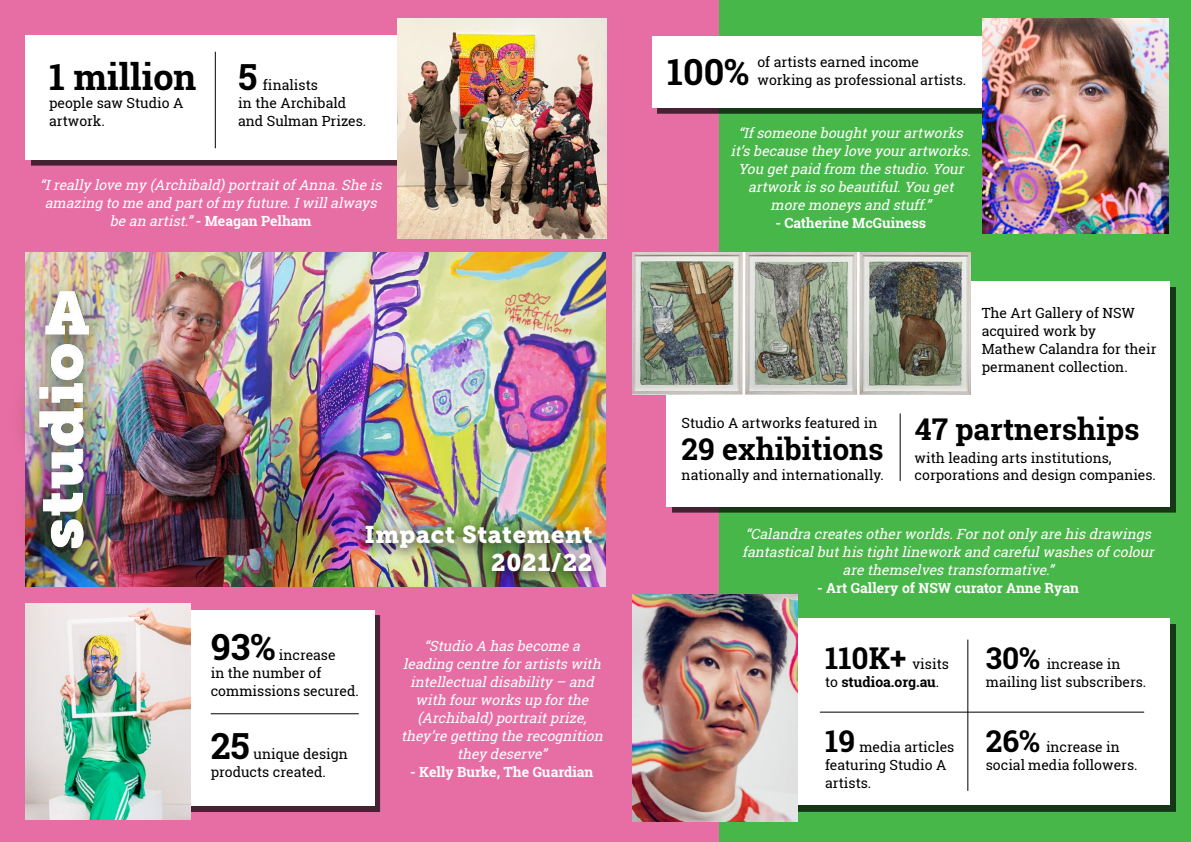
<style>
.page{position:relative;width:1191px;height:842px;background:#fff}
.page>*{position:absolute;margin:0;border:0;box-sizing:border-box;transform-origin:0 0}
.t1{font:700 36px "Roboto Slab";color:#000}
.t2{font:700 30px "Roboto Slab";color:#000}
.t3{font:24px/28.8px "Museo Slab 900";letter-spacing:.025em;color:#fff;text-align:right}
.t4{font:italic 14px/18px "Roboto Slab";color:#fff;text-align:center}
.t5{font:14px/18px "Roboto Slab";color:#000}
.t6{font:700 14px "Roboto Slab";color:#fff}
.t7{font:700 14px/18px "Roboto Slab";color:#000}
.s1{font-weight:700;font-style:normal}
.s2{font-size:30px}
.s3{font-weight:400}
.s4{font-weight:700;font-size:30px}
</style>
<div class="page">
<div style="left:0;top:0;width:756px;height:842px;background:#e76ea4"></div>
<div style="left:719px;top:0;width:472px;height:842px;background:#48b749"></div>
<div style="left:658px;top:42px;width:437px;height:72px;background:#000;opacity:.7"></div>
<div style="left:652px;top:36px;width:436px;height:72px;background:#fff"></div>
<div style="left:108px;top:616px;width:272px;height:196px;background:#000;opacity:.7"></div>
<div style="left:102px;top:610px;width:272px;height:196px;background:#fff"></div>
<div style="left:792px;top:624px;width:383px;height:187px;background:#000;opacity:.7"></div>
<div style="left:786px;top:618px;width:383px;height:187px;background:#fff"></div>
<div style="left:31px;top:41px;width:500px;height:125px;background:#452131"></div>
<div style="left:26px;top:36px;width:499px;height:124px;background:#fff"></div>
<div style="left:672px;top:287px;width:504px;height:226px;background:#000;opacity:.7"></div>
<div style="left:666px;top:281px;width:503px;height:225px;background:#fff"></div>
<hr style="left:820px;top:712px;width:324px;height:1px;background:#000">
<hr style="left:967px;top:640px;width:1px;height:151px;background:#000">
<img style="left:26px;top:252px;width:579px;height:334px">
<img style="left:982px;top:19px;width:186px;height:215px">
<img style="left:633px;top:595px;width:164px;height:226px">
<img style="left:26px;top:604px;width:164px;height:216px">
<img style="left:633px;top:252px;width:337px;height:142px">
<img style="left:397px;top:19px;width:210px;height:219px">
<div style="left:354px;top:516px;width:249px;height:71px;background:#000;opacity:.75"></div>
<div style="left:8px;top:270px;width:111px;height:318px;background:#000;opacity:.75"></div>
<img style="left:33px;top:286px;width:62px;height:267px">
<hr style="left:215px;top:52px;width:1px;height:96px;background:#000">
<hr style="left:900px;top:413px;width:1px;height:68px;background:#000">
<hr style="left:211px;top:713px;width:148px;height:1px;background:#000">
<h1 class="t1" style="left:49px;top:53px;width:149px">1 million</h1>
<p class="t5" style="left:49px;top:94px;width:136px">people saw Studio A artwork.</p>
<h1 class="t1" style="left:238px;top:53px;width:21px">5</h1>
<p class="t5" style="left:238px;top:76px;width:130px;text-indent:24px">finalists<br>in the Archibald and Sulman Prizes.</p>
<p class="t4" style="left:40px;top:175px;width:347px">“Ireally love my (Archibald)portraitofAnna.She is amazing to me and partofmy future.Iwillalways be an artist.”<span class="s1">- Meagan Pelham</span></p>
<h3 class="t3" style="left:364px;top:520px;width:230px">Impact Statement<br>2021/22</h3>
<h1 class="t1" style="left:211px;top:622px;width:66px">93%</h1>
<p class="t5" style="left:211px;top:646px;width:149px;text-indent:68px">increase<br>in the number of commissions secured.</p>
<h1 class="t1" style="left:211px;top:721px;width:41px">25</h1>
<p class="t5" style="left:211px;top:745px;width:139px;text-indent:43px">unique design products created.</p>
<p class="t4" style="left:401px;top:636px;width:207px">“Studio A hasbecome a leading centre forartistswith intellectualdisability – and with fourworksup forthe (Archibald)portraitprize, they’re getting the recognition they deserve”</p>
<p class="t6" style="left:410px;top:762px;width:185px">- Kelly Burke, The Guardian</p>
<h1 class="t1" style="left:667px;top:47px;width:84px">100%</h1>
<p class="t5" style="left:757px;top:53px;width:210px">of artists earned income working as professional artists.</p>
<p class="t4" style="left:730px;top:124px;width:246px">“Ifsomeone boughtyourartworks it’sbecause they love yourartworks.<br>You getpaid from the studio.Your artwork isso beautiful.You get more moneysand stuff.”</p>
<p class="t6" style="left:775px;top:213px;width:152px">- Catherine McGuiness</p>
<p class="t5" style="left:981px;top:304px;width:176px">The Art Gallery of NSW acquired work by<br>Mathew Calandra for their permanent collection.</p>
<p class="t5" style="left:681px;top:414px;width:197px">Studio A artworks featured in</p>
<h2 class="t2" style="left:681px;top:428px;width:203px">29 exhibitions</h2>
<p class="t5" style="left:681px;top:466px;width:204px">nationally and internationally.</p>
<h2 class="t2" style="left:915px;top:409px;width:226px">47 partnerships</h2>
<p class="t5" style="left:914px;top:449px;width:243px;line-height:16.8px">with leading arts institutions, corporations and design companies.</p>
<p class="t4" style="left:742px;top:525px;width:417px">“Calandra createsotherworlds.Fornotonly are hisdrawings fantasticalbuthistightlinework and carefulwashesofcolour are themselvestransformative.”</p>
<p class="t6" style="left:817px;top:579px;width:263px">- Art Gallery of NSW curator Anne Ryan</p>
<p class="t7" style="left:825px;top:655px;width:125px"><span class="s2">110K+</span> <span class="s3">visits to</span> studioa.org.au<span class="s3">.</span></p>
<p class="t5" style="left:825px;top:737px;width:131px"><span class="s4">19</span> media articles featuring Studio A artists.</p>
<p class="t5" style="left:985px;top:655px;width:162px"><span class="s4">30%</span> increase in mailing list subscribers.</p>
<p class="t5" style="left:985px;top:737px;width:153px"><span class="s4">26%</span> increase in social media followers.</p>
</div>
